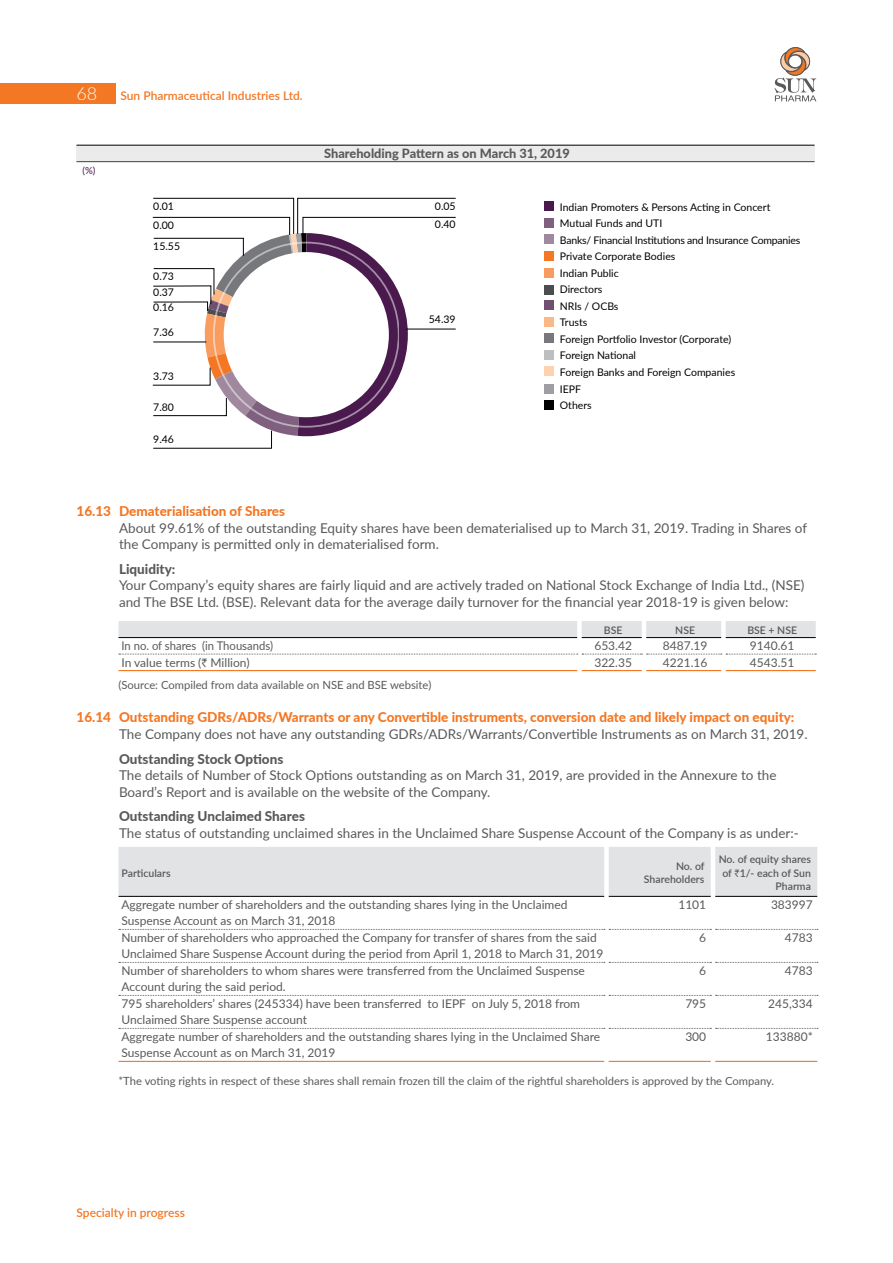
<style>
.page{position:relative;width:893px;height:1263px;background:#fff}
.page>*{position:absolute;margin:0;border:0;box-sizing:border-box;transform-origin:0 0}
.t1{font:300 18px "Lato";color:#fff}
.t2{font:13.5px/16.5px "Lato";color:#58595b}
.t3{font:800 13.5px "Lato";color:#f47723}
.t4{font:800 13.5px "Lato";color:#58595b}
.t5{font:800 12.75px "Lato";color:#58595b}
.t6{font:12px/15.8px "Lato";color:#58595b}
.t7{font:600 12px "Lato";color:#f47723}
.t8{font:12px "Lato";color:#58595b;scale:.94 1}
.t9{font:11.25px "Lato";color:#58595b}
.t10{font:10.5px/16.5px "Lato";color:#000}
.t11{font:600 10.5px/13.5px "Lato";color:#58595b;text-align:right}
.t12{font:9.75px "Lato";color:#4a1a4e}
.s1{font-family:"Rupee"}
.s2{font-family:"Rupee";font-weight:400}
</style>
<div class="page">
<div style="left:0;top:83px;width:116px;height:21px;background:#f47723"></div>
<svg style="left:775px;top:47px;width:41px;height:54px"></svg>
<div style="left:118px;top:621px;width:698px;height:17px;background:#e2e3e4"></div>
<hr style="left:118px;top:637px;width:459px;height:1px;background:#000">
<hr style="left:582px;top:637px;width:60px;height:1px;background:#000">
<hr style="left:646px;top:637px;width:75px;height:1px;background:#000">
<hr style="left:726px;top:637px;width:90px;height:1px;background:#000">
<hr style="left:118px;top:670px;width:459px;height:1px;background:#f47723">
<hr style="left:582px;top:670px;width:60px;height:1px;background:#f47723">
<hr style="left:646px;top:670px;width:75px;height:1px;background:#f47723">
<svg style="left:119px;top:654px;width:697px;height:1px"></svg>
<hr style="left:726px;top:670px;width:90px;height:1px;background:#f47723">
<div style="left:118px;top:847px;width:699px;height:49px;background:#e2e3e4"></div>
<hr style="left:118px;top:896px;width:486px;height:1px;background:#000">
<svg style="left:119px;top:929px;width:699px;height:1px"></svg>
<svg style="left:119px;top:962px;width:699px;height:1px"></svg>
<svg style="left:119px;top:995px;width:699px;height:1px"></svg>
<hr style="left:609px;top:896px;width:102px;height:1px;background:#000">
<hr style="left:715px;top:896px;width:102px;height:1px;background:#000">
<hr style="left:118px;top:1061px;width:486px;height:1px;background:#f47723">
<hr style="left:609px;top:1061px;width:102px;height:1px;background:#f47723">
<svg style="left:119px;top:1028px;width:699px;height:1px"></svg>
<hr style="left:715px;top:1061px;width:102px;height:1px;background:#f47723">
<div style="left:544px;top:201px;width:10px;height:10px;background:#4a1a4e"></div>
<div style="left:544px;top:218px;width:10px;height:10px;background:#7f617f"></div>
<div style="left:544px;top:234px;width:10px;height:10px;background:#a0899f"></div>
<div style="left:544px;top:251px;width:10px;height:10px;background:#f47723"></div>
<div style="left:544px;top:268px;width:10px;height:10px;background:#f89c5f"></div>
<div style="left:544px;top:285px;width:10px;height:10px;background:#4d4d4f"></div>
<div style="left:544px;top:300px;width:10px;height:10px;background:#705071"></div>
<div style="left:544px;top:317px;width:10px;height:10px;background:#fbb786"></div>
<div style="left:544px;top:333px;width:10px;height:10px;background:#77787b"></div>
<div style="left:544px;top:350px;width:10px;height:10px;background:#bcbec0"></div>
<div style="left:544px;top:366px;width:10px;height:10px;background:#fdd2b1"></div>
<div style="left:544px;top:384px;width:10px;height:10px;background:#9d9fa2"></div>
<div style="left:544px;top:400px;width:10px;height:10px;background:#000"></div>
<div style="left:76px;top:145px;width:738px;height:17px;background:#ebebec"></div>
<hr style="left:76px;top:161px;width:738px;height:1px;background:#414042">
<hr style="left:76px;top:145px;width:738px;height:1px;background:#000">
<svg style="left:152px;top:198px;width:304px;height:251px"></svg>
<h1 class="t1" style="left:77px;top:81px;width:22px">68</h1>
<p class="t12" style="left:82px;top:163px;width:15px">(%)</p>
<p class="t7" style="left:120px;top:87px;width:184px">Sun Pharmaceutical Industries Ltd.</p>
<p class="t5" style="left:324px;top:143px;width:247px">Shareholding Pattern as on March 31, 2019</p>
<p class="t10" style="left:153px;top:198px;width:22px">0.01</p>
<p class="t10" style="left:435px;top:198px;width:22px">0.05</p>
<p class="t10" style="left:153px;top:216px;width:22px">0.00</p>
<p class="t10" style="left:435px;top:215px;width:22px">0.40</p>
<p class="t10" style="left:153px;top:238px;width:28px">15.55</p>
<p class="t10" style="left:153px;top:267px;width:22px">0.73</p>
<p class="t10" style="left:153px;top:283px;width:22px">0.37</p>
<p class="t10" style="left:153px;top:299px;width:22px">0.16</p>
<p class="t10" style="left:153px;top:323px;width:22px">7.36</p>
<p class="t10" style="left:153px;top:367px;width:22px">3.73</p>
<p class="t10" style="left:153px;top:398px;width:22px">7.80</p>
<p class="t10" style="left:153px;top:430px;width:22px">9.46</p>
<p class="t10" style="left:429px;top:310px;width:28px">54.39</p>
<p class="t10" style="left:560px;top:198px;width:242px">Indian Promoters &amp; Persons Acting in Concert<br>Mutual Funds and UTI<br>Banks/ Financial Institutions and Insurance Companies<br>Private Corporate Bodies<br>Indian Public<br>Directors<br>NRIs / OCBs<br>Trusts<br>Foreign Portfolio Investor (Corporate)<br>Foreign National<br>Foreign Banks and Foreign Companies<br>IEPF<br>Others</p>
<p class="t3" style="left:76px;top:501px;width:210px">16.13 Dematerialisation of Shares</p>
<p class="t2" style="left:119px;top:519px;width:689px">About 99.61% of the outstanding Equity shares have been dematerialised up to March 31, 2019. Trading in Shares of the Company is permitted only in dematerialised form.</p>
<p class="t4" style="left:119px;top:559px;width:58px">Liquidity:</p>
<p class="t2" style="left:119px;top:577px;width:687px">Your Company’s equity shares are fairly liquid and are actively traded on National Stock Exchange of India Ltd., (NSE) and The BSE Ltd. (BSE). Relevant data for the average daily turnover for the financial year 2018-19 is given below:</p>
<p class="t11" style="left:604px;top:623px;width:20px">BSE</p>
<p class="t11" style="left:675px;top:623px;width:21px">NSE</p>
<p class="t11" style="left:747px;top:623px;width:51px">BSE + NSE</p>
<p class="t8" style="left:122px;top:637px;width:163px">In no. of shares (in Thousands)</p>
<p class="t6" style="left:594px;top:637px;width:39px">653.42</p>
<p class="t6" style="left:663px;top:637px;width:46px">8487.19</p>
<p class="t6" style="left:750px;top:637px;width:46px">9140.61</p>
<p class="t6" style="left:122px;top:654px;width:130px">In value terms (<span class="s1">`</span> Million)</p>
<p class="t6" style="left:594px;top:654px;width:39px">322.35</p>
<p class="t6" style="left:663px;top:654px;width:46px">4221.16</p>
<p class="t6" style="left:750px;top:654px;width:46px">4543.51</p>
<p class="t9" style="left:118px;top:677px;width:314px">(Source: Compiled from data available on NSE and BSE website)</p>
<p class="t3" style="left:76px;top:707px;width:719px">16.14 Outstanding GDRs/ADRs/Warrants or any Convertible instruments, conversion date and likely impact on equity:</p>
<p class="t2" style="left:119px;top:725px;width:690px">The Company does not have any outstanding GDRs/ADRs/Warrants/Convertible Instruments as on March 31, 2019.</p>
<p class="t4" style="left:119px;top:749px;width:166px">Outstanding Stock Options</p>
<p class="t2" style="left:119px;top:766px;width:659px">The details of Number of Stock Options outstanding as on March 31, 2019, are provided in the Annexure to the<br>Board’s Report and is available on the website of the Company.</p>
<p class="t4" style="left:119px;top:806px;width:187px">Outstanding Unclaimed Shares</p>
<p class="t2" style="left:119px;top:824px;width:681px">The status of outstanding unclaimed shares in the Unclaimed Share Suspense Account of the Company is as under:-</p>
<p class="t11" style="left:122px;top:865px;width:51px">Particulars</p>
<p class="t11" style="left:644px;top:859px;width:62px">No. of<br>Shareholders</p>
<p class="t11" style="left:719px;top:852px;width:94px">No. of equity shares of <span class="s2">`</span>1/- each of Sun<br>Pharma</p>
<p class="t6" style="left:122px;top:896px;width:447px">Aggregate number of shareholders and the outstanding shares lying in the Unclaimed<br>Suspense Account as on March 31, 2018</p>
<p class="t6" style="left:678px;top:896px;width:29px">1101</p>
<p class="t6" style="left:771px;top:896px;width:43px">383997</p>
<p class="t6" style="left:122px;top:929px;width:483px">Number of shareholders who approached the Company for transfer of shares from the said<br>Unclaimed Share Suspense Account during the period from April 1, 2018 to March 31, 2019</p>
<p class="t6" style="left:699px;top:929px;width:8px">6</p>
<p class="t6" style="left:785px;top:929px;width:29px">4783</p>
<p class="t6" style="left:122px;top:962px;width:465px">Number of shareholders to whom shares were transferred from the Unclaimed Suspense<br>Account during the said period.</p>
<p class="t6" style="left:699px;top:962px;width:8px">6</p>
<p class="t6" style="left:785px;top:962px;width:29px">4783</p>
<p class="t6" style="left:122px;top:995px;width:460px">795 shareholders’ shares (245334) have been transferred to IEPF on July 5, 2018 from<br>Unclaimed Share Suspense account</p>
<p class="t6" style="left:685px;top:995px;width:22px">795</p>
<p class="t6" style="left:768px;top:995px;width:46px">245,334</p>
<p class="t6" style="left:122px;top:1028px;width:480px">Aggregate number of shareholders and the outstanding shares lying in the Unclaimed Share<br>Suspense Account as on March 31, 2019</p>
<p class="t6" style="left:685px;top:1028px;width:22px">300</p>
<p class="t6" style="left:766px;top:1028px;width:48px">133880*</p>
<p class="t9" style="left:118px;top:1073px;width:657px">*The voting rights in respect of these shares shall remain frozen till the claim of the rightful shareholders is approved by the Company.</p>
<p class="t7" style="left:77px;top:1204px;width:110px">Specialty in progress</p>
</div>
